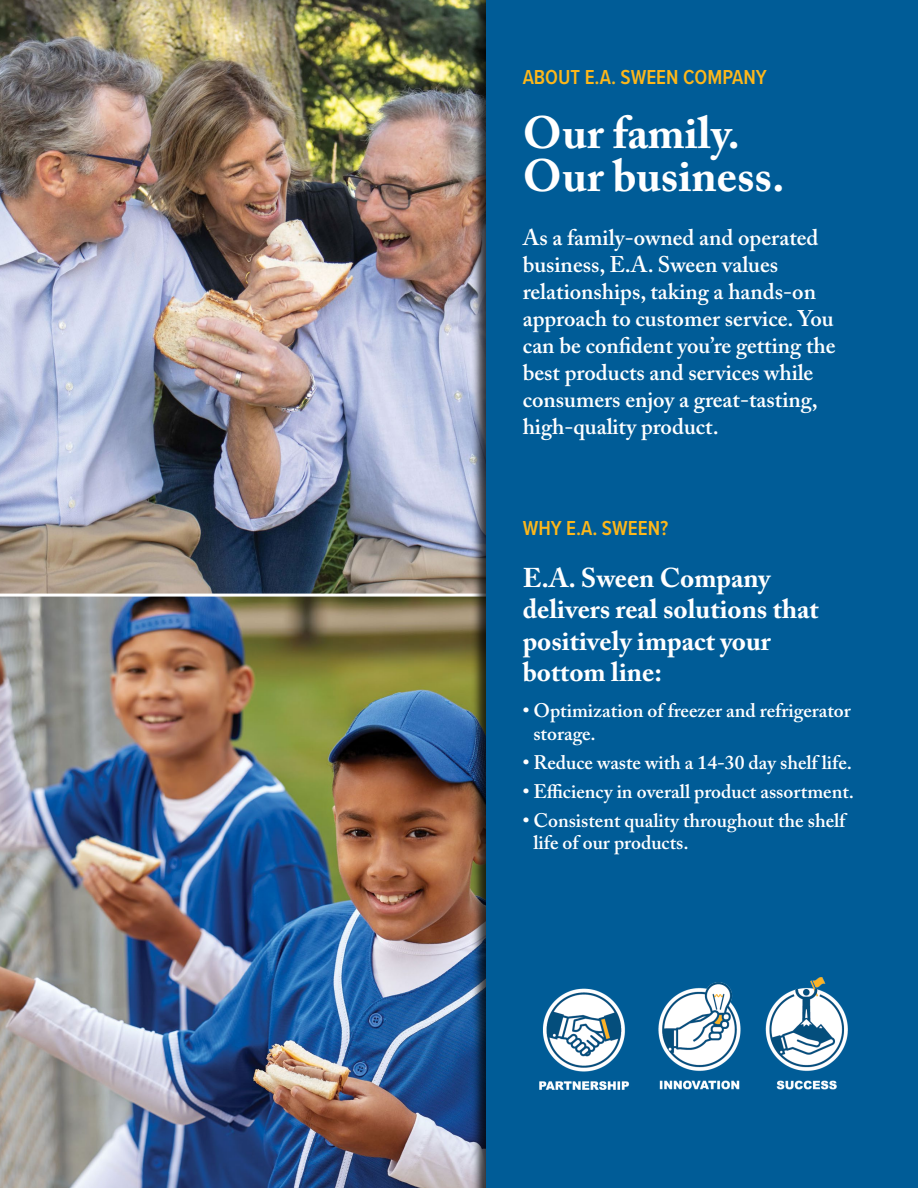
<style>
.page{position:relative;width:918px;height:1188px;background:#fff}
.page>*{position:absolute;margin:0;border:0;box-sizing:border-box;transform-origin:0 0}
.t1{font:700 45px "Adobe Caslon Pro";color:#fff}
.t2{font:700 27px/31.5px "Adobe Caslon Pro";color:#fff}
.t3{font:600 22.5px/27px "Adobe Caslon Pro";color:#fff}
.t4{font:600 21px "Proxima Nova Cond";color:#fdb71a}
.t5{font:600 19.5px/22.5px "Adobe Caslon Pro";color:#fff}
</style>
<div class="page">
<img style="left:0;top:597px;width:471px;height:591px">
<img style="left:0;top:0;width:471px;height:594px">
<div style="left:471px;top:0;width:447px;height:1188px;background:#000;opacity:.75"></div>
<div style="left:486px;top:0;width:432px;height:1188px;background:#005c97"></div>
<img style="left:539px;top:978px;width:309px;height:111px">
<p class="t4" style="left:523px;top:62px;width:246px">ABOUT E.A. SWEEN COMPANY</p>
<p class="t1" style="left:523px;top:106px;width:219px">Our family.</p>
<p class="t1" style="left:523px;top:149px;width:263px">Our business.</p>
<p class="t3" style="left:523px;top:224px;width:314px">As a family-owned and operated business, E.A. Sween values relationships, taking a hands-on approach to customer service. You can be confident you’re getting the best products and services while consumers enjoy a great-tasting, high-quality product.</p>
<p class="t4" style="left:523px;top:512px;width:147px">WHY E.A. SWEEN?</p>
<p class="t2" style="left:523px;top:562px;width:297px">E.A. Sween Company delivers real solutions that positively impact your bottom line:</p>
<p class="t5" style="left:533px;top:699px;width:319px;text-indent:-11px">• Optimization of freezer and refrigerator storage.</p>
<p class="t5" style="left:523px;top:751px;width:331px">• Reduce waste with a 14-30 day shelf life.</p>
<p class="t5" style="left:523px;top:780px;width:333px">• Efficiency in overall product assortment.</p>
<p class="t5" style="left:533px;top:809px;width:313px;text-indent:-11px">• Consistent quality throughout the shelf life of our products.</p>
</div>
